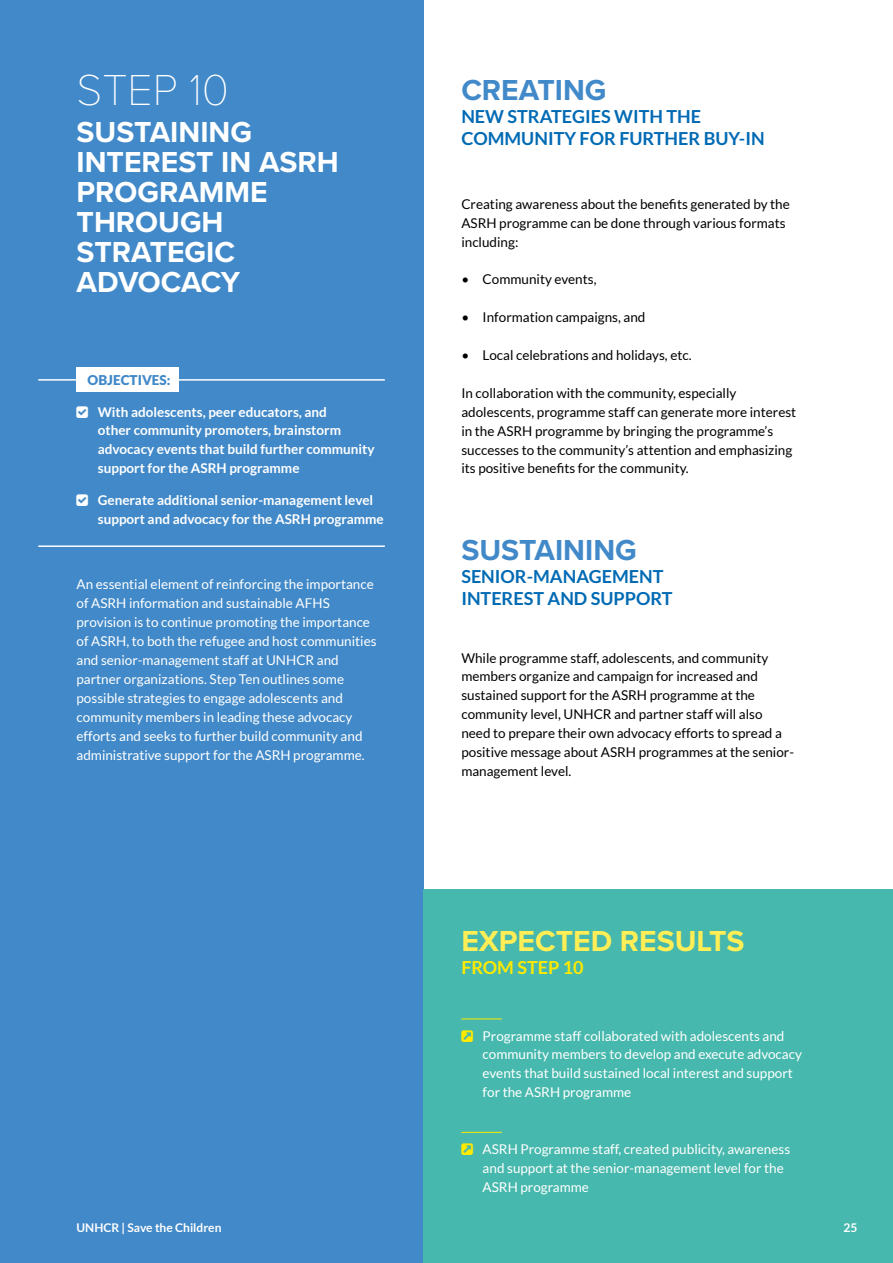
<style>
.page{position:relative;width:893px;height:1263px;background:#fff}
.page>*{position:absolute;margin:0;border:0;box-sizing:border-box;transform-origin:0 0}
.t1{font:100 45px "Proxima Nova T";color:#fff}
.t2{font:700 30px/30px "Proxima Nova";color:#fff}
.t3{font:700 30px "Proxima Nova";color:#4189c8}
.t4{font:700 30px "Proxima Nova";color:#fe5}
.t5{font:700 18px/22.5px "Lato";color:#006ab4}
.t6{font:700 18px "Lato";color:#ffea00}
.t7{font:13.5px/18.9px "Lato";color:#000}
.t8{font:13.5px/18.9px "Lato";color:#fff}
.t9{font:700 13.5px/18.9px "Lato";color:#fff}
.t10{font:900 13.5px "Lato";color:#4189c8}
.t11{font:700 12px "Lato";color:#fff}
</style>
<div class="page">
<div style="left:0;top:0;width:423px;height:1263px;background:#4189c8"></div>
<div style="left:77px;top:368px;width:102px;height:24px;background:#fff"></div>
<hr style="left:38px;top:379px;width:347px;height:2px;background:#fff">
<hr style="left:38px;top:545px;width:347px;height:2px;background:#fff">
<div style="left:423px;top:889px;width:470px;height:374px;background:#47b8ad"></div>
<hr style="left:461px;top:1018px;width:41px;height:1px;background:#ffea00">
<hr style="left:461px;top:1132px;width:41px;height:1px;background:#ffea00">
<h1 class="t1" style="left:77px;top:64px;width:154px">STEP 10</h1>
<h2 class="t2" style="left:77px;top:118px;width:264px">SUSTAINING<br>INTEREST IN ASRH<br>PROGRAMME<br>THROUGH<br>STRATEGIC<br>ADVOCACY</h2>
<p class="t10" style="left:88px;top:372px;width:84px">OBJECTIVES:</p>
<p class="t9" style="left:98px;top:402px;width:278px">With adolescents, peer educators, and<br>other community promoters, brainstorm advocacy events that build further community support for the ASRH programme</p>
<p class="t9" style="left:98px;top:490px;width:287px">Generate additional senior-management level support and advocacy for the ASRH programme</p>
<p class="t8" style="left:77px;top:575px;width:302px">An essential element of reinforcing the importance of ASRH information and sustainable AFHS provision is to continue promoting the importance of ASRH, to both the refugee and host communities and senior-management staff at UNHCR and partner organizations. Step Ten outlines some possible strategies to engage adolescents and community members in leading these advocacy efforts and seeks to further build community and administrative support for the ASRH programme.</p>
<h2 class="t3" style="left:461px;top:72px;width:147px">CREATING</h2>
<h3 class="t5" style="left:461px;top:105px;width:305px">NEW STRATEGIES WITH THE<br>COMMUNITY FOR FURTHER BUY-IN</h3>
<p class="t7" style="left:461px;top:194px;width:330px">Creating awareness about the benefits generated by the<br>ASRH programme can be done through various formats including:</p>
<p class="t7" style="left:461px;top:270px;width:137px">• Community events,</p>
<p class="t7" style="left:461px;top:308px;width:186px">• Information campaigns, and</p>
<p class="t7" style="left:461px;top:346px;width:232px">• Local celebrations and holidays, etc.</p>
<p class="t7" style="left:461px;top:383px;width:336px">In collaboration with the community, especially adolescents, programme staff can generate more interest in the ASRH programme by bringing the programme’s successes to the community’s attention and emphasizing its positive benefits for the community.</p>
<h2 class="t3" style="left:461px;top:532px;width:177px">SUSTAINING</h2>
<h3 class="t5" style="left:461px;top:564px;width:213px">SENIOR-MANAGEMENT<br>INTEREST AND SUPPORT</h3>
<p class="t7" style="left:461px;top:648px;width:334px">While programme staff, adolescents, and community members organize and campaign for increased and sustained support for the ASRH programme at the community level, UNHCR and partner staff will also need to prepare their own advocacy efforts to spread a positive message about ASRH programmes at the senior&shy;management level.</p>
<h2 class="t4" style="left:461px;top:923px;width:285px">EXPECTED RESULTS</h2>
<h3 class="t6" style="left:461px;top:957px;width:124px">FROM STEP 10</h3>
<p class="t8" style="left:483px;top:1026px;width:321px">Programme staff collaborated with adolescents and community members to develop and execute advocacy events that build sustained local interest and support for the ASRH programme</p>
<p class="t8" style="left:483px;top:1139px;width:309px">ASRH Programme staff, created publicity, awareness and support at the senior-management level for the<br>ASRH programme</p>
<p class="t11" style="left:77px;top:1221px;width:146px">UNHCR | Save the Children</p>
<p class="t11" style="left:843px;top:1221px;width:15px">25</p>
</div>
